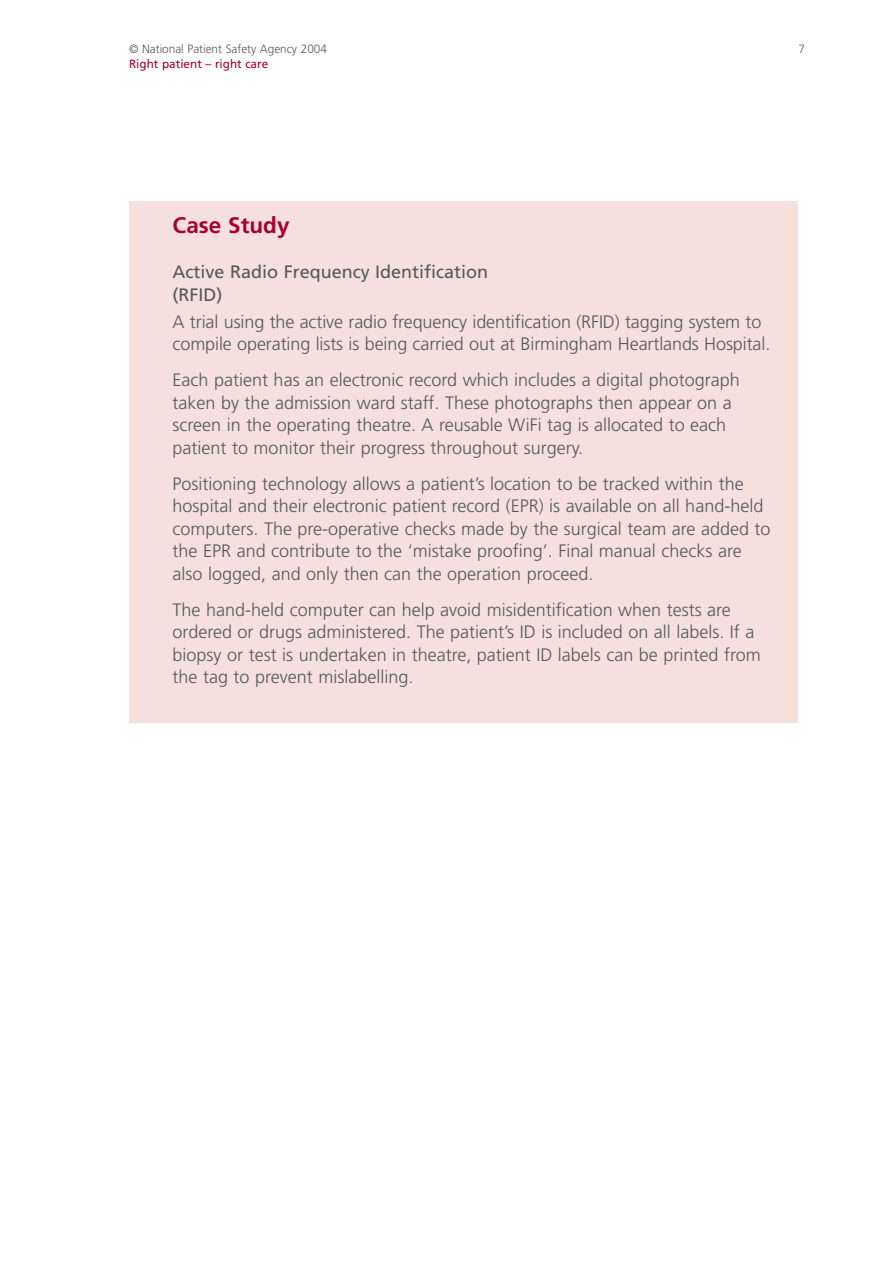
<style>
.page{position:relative;width:893px;height:1263px;background:#fff}
.page>*{position:absolute;margin:0;border:0;box-sizing:border-box;transform-origin:0 0}
.t1{font:700 22.5px "Frutiger";color:#a40133}
.t2{font:300 18px/22.5px "Frutiger";color:#57585a}
.t3{font:18px/22.5px "Frutiger";color:#57585a}
.t4{font:300 12px "Frutiger";color:#57585a}
.t5{font:12px "Frutiger";color:#a40133}
</style>
<div class="page">
<div style="left:129px;top:202px;width:669px;height:521px;background:#f5e0dd"></div>
<p class="t4" style="left:129px;top:44px;width:199px">© National Patient Safety Agency 2004</p>
<p class="t4" style="left:799px;top:44px;width:8px">7</p>
<p class="t5" style="left:129px;top:59px;width:141px">Right patient – right care</p>
<p class="t1" style="left:173px;top:216px;width:118px">Case Study</p>
<p class="t3" style="left:173px;top:262px;width:317px">Active Radio Frequency Identification (RFID)</p>
<p class="t2" style="left:173px;top:311px;width:599px">A trial using the active radio frequency identification (RFID) tagging system to compile operating lists is being carried out at Birmingham Heartlands Hospital.</p>
<p class="t2" style="left:173px;top:370px;width:569px">Each patient has an electronic record which includes a digital photograph taken by the admission ward staff. These photographs then appear on a screen in the operating theatre. A reusable WiFi tag is allocated to each patient to monitor their progress throughout surgery.</p>
<p class="t2" style="left:173px;top:473px;width:599px">Positioning technology allows a patient’s location to be tracked within the hospital and their electronic patient record (EPR) is available on all hand-held computers. The pre-operative checks made by the surgical team are added to the EPR and contribute to the ‘mistake proofing’. Final manual checks are also logged, and only then can the operation proceed.</p>
<p class="t2" style="left:173px;top:599px;width:590px">The hand-held computer can help avoid misidentification when tests are ordered or drugs administered. The patient’s ID is included on all labels. If a biopsy or test is undertaken in theatre, patient ID labels can be printed from the tag to prevent mislabelling.</p>
</div>
